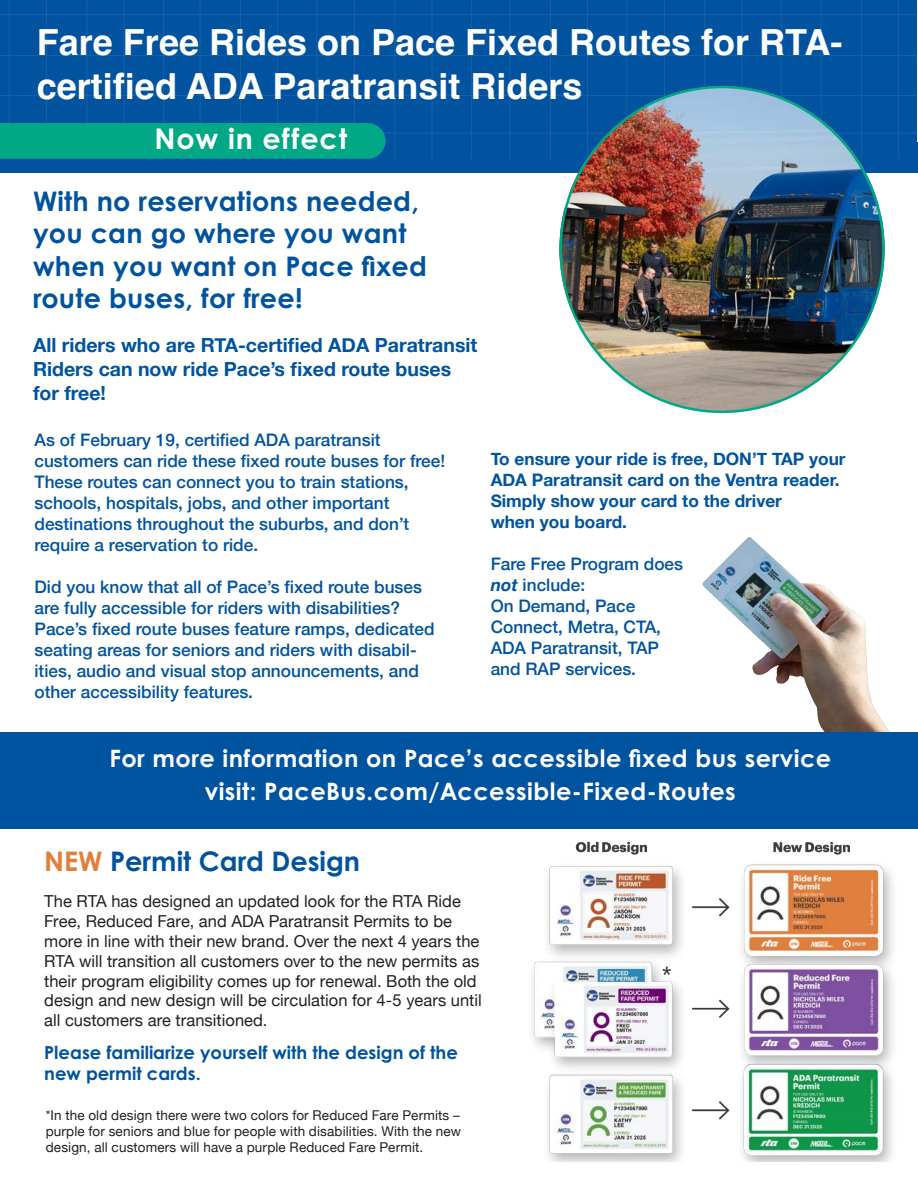
<style>
.page{position:relative;width:918px;height:1188px;background:#fff}
.page>*{position:absolute;margin:0;border:0;box-sizing:border-box;transform-origin:0 0}
.t1{font:700 36px/43.2px "Helvetica";color:#fff}
.t2{font:700 28.5px "Century Gothic Pro";letter-spacing:.03em;color:#fff}
.t3{font:700 27px/32.4px "Century Gothic Pro";letter-spacing:.01em;color:#0153a0}
.t4{font:700 24px/33px "Century Gothic Pro";letter-spacing:.02em;color:#fff;text-align:center}
.t5{font:700 19.5px/24px "Helvetica Neue";color:#00539f}
.t6{font:700 18px/21.6px "Century Gothic Pro";color:#0153a0}
.t7{font:500 17.25px/21px "Helvetica Neue";color:#00539f}
.t8{font:700 17.25px/21px "Helvetica Neue";color:#00539f}
.t9{font:16.5px/19.8px "Helvetica Neue";color:#231f20}
.t10{font:13.5px/16.2px "Helvetica Neue";letter-spacing:.01em;color:#231f20;text-align:justify}
.s1{font-weight:700;font-style:italic}
.s2{color:#e07f3e}
</style>
<div class="page">
<img style="left:698px;top:537px;width:210px;height:196px">
<div style="left:0;top:0;width:918px;height:172px;background:#0153a0"></div>
<hr style="left:87px;top:0;width:1px;height:159px;background:#81c5e9">
<hr style="left:124px;top:0;width:1px;height:159px;background:#81c5e9">
<hr style="left:163px;top:0;width:1px;height:159px;background:#81c5e9">
<hr style="left:46px;top:0;width:1px;height:159px;background:#81c5e9">
<hr style="left:0;top:14px;width:918px;height:1px;background:#81c5e9">
<hr style="left:0;top:133px;width:918px;height:1px;background:#81c5e9">
<hr style="left:0;top:55px;width:918px;height:1px;background:#81c5e9">
<hr style="left:9px;top:0;width:1px;height:159px;background:#81c5e9">
<hr style="left:240px;top:0;width:1px;height:159px;background:#81c5e9">
<hr style="left:277px;top:0;width:1px;height:159px;background:#81c5e9">
<hr style="left:317px;top:0;width:1px;height:159px;background:#81c5e9">
<hr style="left:200px;top:0;width:1px;height:159px;background:#81c5e9">
<hr style="left:395px;top:0;width:1px;height:159px;background:#81c5e9">
<hr style="left:432px;top:0;width:1px;height:159px;background:#81c5e9">
<hr style="left:471px;top:0;width:1px;height:159px;background:#81c5e9">
<hr style="left:354px;top:0;width:1px;height:159px;background:#81c5e9">
<hr style="left:550px;top:0;width:1px;height:159px;background:#81c5e9">
<hr style="left:587px;top:0;width:1px;height:159px;background:#81c5e9">
<hr style="left:627px;top:0;width:1px;height:159px;background:#81c5e9">
<hr style="left:510px;top:0;width:1px;height:159px;background:#81c5e9">
<hr style="left:705px;top:0;width:1px;height:170px;background:#81c5e9">
<hr style="left:742px;top:0;width:1px;height:170px;background:#81c5e9">
<hr style="left:781px;top:0;width:1px;height:170px;background:#81c5e9">
<hr style="left:664px;top:0;width:1px;height:170px;background:#81c5e9">
<hr style="left:861px;top:0;width:1px;height:159px;background:#81c5e9">
<hr style="left:898px;top:0;width:1px;height:159px;background:#81c5e9">
<hr style="left:821px;top:0;width:1px;height:159px;background:#81c5e9">
<hr style="left:0;top:95px;width:918px;height:1px;background:#81c5e9">
<img style="left:559px;top:86px;width:326px;height:325px;border-radius:163px">
<div style="left:0;top:123px;width:386px;height:36px;background:#00a885"></div>
<div style="left:0;top:733px;width:918px;height:96px;background:#00539f"></div>
<img style="left:532px;top:841px;width:361px;height:321px">
<img style="left:917px;top:0;width:1px;height:141px">
<hr style="left:917px;top:1119px;width:1px;height:69px;background:#00a786">
<p class="t1" style="left:37px;top:25px;width:807px">Fare Free Rides on Pace Fixed Routes for RTA&shy;certified ADA Paratransit Riders</p>
<p class="t2" style="left:155px;top:121px;width:194px">Now in effect</p>
<p class="t3" style="left:33px;top:184px;width:395px">With no reservations needed, you can go where you want when you want on Pace fixed route buses, for free!</p>
<p class="t5" style="left:33px;top:334px;width:446px">All riders who are RTA-certified ADA Paratransit<br>Riders can now ride Pace’s fixed route buses for free!</p>
<p class="t7" style="left:34px;top:428px;width:412px">As of February 19, certified ADA paratransit customers can ride these fixed route buses for free!<br>These routes can connect you to train stations,</p>
<p class="t7" style="left:34px;top:491px;width:376px">schools, hospitals, jobs, and other important destinations throughout the suburbs, and don’t require a reservation to ride.</p>
<p class="t7" style="left:34px;top:575px;width:402px">Did you know that all of Pace’s fixed route buses are fully accessible for riders with disabilities?<br>Pace’s fixed route buses feature ramps, dedicated seating areas for seniors and riders with disabil&shy;ities, audio and visual stop announcements, and other accessibility features.</p>
<p class="t8" style="left:491px;top:449px;width:356px">To ensure your ride is free, DON’T TAP your ADA Paratransit card on the Ventra reader.<br>Simply show your card to the driver<br>when you board.</p>
<p class="t7" style="left:491px;top:552px;width:194px">Fare Free Program does</p>
<p class="t7" style="left:491px;top:573px;width:96px"><span class="s1">not</span> include:</p>
<p class="t7" style="left:491px;top:594px;width:172px">On Demand, Pace<br>Connect, Metra, CTA,<br>ADA Paratransit, TAP and RAP services.</p>
<p class="t4" style="left:109px;top:741px;width:723px">For more information on Pace’s accessible fixed bus service visit: PaceBus.com/Accessible-Fixed-Routes</p>
<p class="t4" style="left:205px;top:753px;width:533px">visit: PaceBus.com/Accessible-Fixed-Routes</p>
<p class="t3" style="left:44px;top:844px;width:317px"><span class="s2">NEW</span> Permit Card Design</p>
<p class="t9" style="left:44px;top:893px;width:439px">The RTA has designed an updated look for the RTA Ride Free, Reduced Fare, and ADA Paratransit Permits to be more in line with their new brand. Over the next 4 years the RTA will transition all customers over to the new permits as their program eligibility comes up for renewal. Both the old design and new design will be circulation for 4-5 years until all customers are transitioned.</p>
<p class="t6" style="left:44px;top:1041px;width:415px">Please familiarize yourself with the design of the new permit cards.</p>
<p class="t10" style="left:46px;top:1108px;width:417px">*In the old design there were two colors for Reduced Fare Permits – purple for seniors and blue for people with disabilities. With the new design, all customers will have a purple Reduced Fare Permit.</p>
</div>
